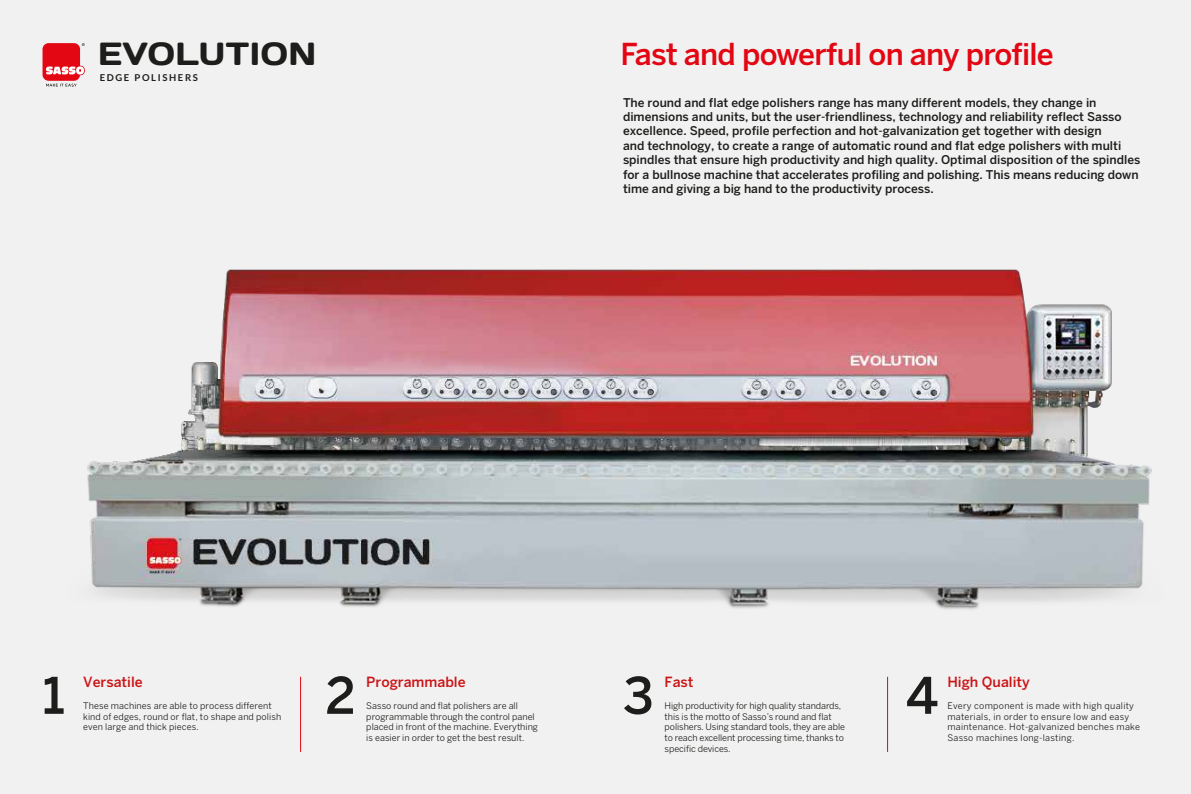
<style>
.page{position:relative;width:1191px;height:794px;background:#f1f1f1}
.page>*{position:absolute;margin:0;border:0;box-sizing:border-box;transform-origin:0 0}
.t1{font:500 50px "Benton Sans";color:#1d1d1b}
.t2{font:32px "Days";letter-spacing:.02em;color:#1d1d1b}
.t3{font:500 30px "Benton Sans";letter-spacing:-.025em;color:#e30613}
.t4{font:500 14px "Benton Sans";color:#cb1517}
.t5{font:500 12px/14.4px "Benton Sans";color:#1d1d1b}
.t6{font:700 9.5px "Lato";letter-spacing:.17em;color:#1d1d1b}
.t7{font:9px/10.8px "Benton Sans";color:#1d1d1b}
.t8{font:9px/10.8px "Benton Sans";letter-spacing:.03em;color:#1d1d1b}
</style>
<div class="page">
<hr style="left:887px;top:677px;width:1px;height:75px;background:#e30613">
<hr style="left:300px;top:677px;width:1px;height:75px;background:#e30613">
<svg style="left:43px;top:43px;width:42px;height:44px"></svg>
<img style="left:87px;top:269px;width:1065px;height:469px">
<h2 class="t2" style="left:98px;top:34px;width:220px">EVOLUTION</h2>
<h3 class="t3" style="left:620px;top:36px;width:435px">Fast and powerful on any profile</h3>
<p class="t5" style="left:623px;top:95px;width:519px">The round and flat edge polishers range has many different models, they change in dimensions and units, but the user-friendliness, technology and reliability reflect Sasso excellence. Speed, profile perfection and hot-galvanization get together with design<br>and technology, to create a range of automatic round and flat edge polishers with multi spindles that ensure high productivity and high quality. Optimal disposition of the spindles for a bullnose machine that accelerates profiling and polishing. This means reducing down time and giving a big hand to the productivity process.</p>
<p class="t6" style="left:100px;top:72px;width:100px">EDGE POLISHERS</p>
<h1 class="t1" style="left:42px;top:666px;width:24px">1</h1>
<h1 class="t1" style="left:325px;top:666px;width:32px">2</h1>
<h1 class="t1" style="left:623px;top:666px;width:32px">3</h1>
<h1 class="t1" style="left:906px;top:666px;width:34px">4</h1>
<p class="t4" style="left:83px;top:673px;width:61px">Versatile</p>
<p class="t7" style="left:83px;top:700px;width:200px">These machines are able to process different kind of edges, round or flat, to shape and polish even large and thick pieces.</p>
<p class="t4" style="left:366px;top:673px;width:101px">Programmable</p>
<p class="t7" style="left:366px;top:700px;width:173px">Sasso round and flat polishers are all programmable through the control panel placed in front of the machine. Everything is easier in order to get the best result.</p>
<p class="t4" style="left:664px;top:673px;width:30px">Fast</p>
<p class="t7" style="left:664px;top:700px;width:182px">High productivity for high quality standards, this is the motto of Sasso’s round and flat polishers. Using standard tools, they are able to reach excellent processing time, thanks to specific devices.</p>
<p class="t4" style="left:947px;top:673px;width:84px">High Quality</p>
<p class="t8" style="left:947px;top:700px;width:194px">Every component is made with high quality materials, in order to ensure low and easy maintenance. Hot-galvanized benches make Sasso machines long-lasting.</p>
</div>
